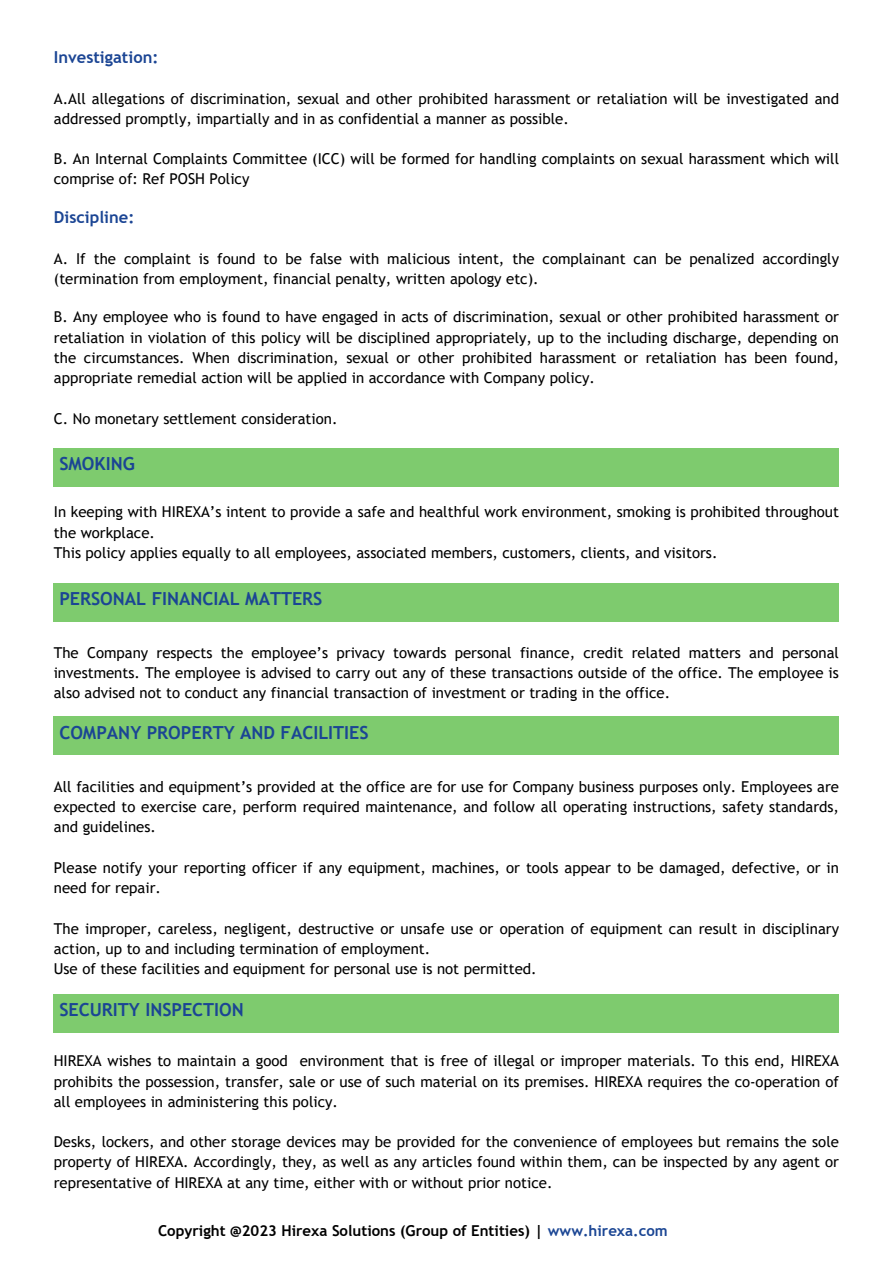
<style>
.page{position:relative;width:893px;height:1264px;background:#fff}
.page>*{position:absolute;margin:0;border:0;box-sizing:border-box;transform-origin:0 0}
.t1{font:700 18px "Trebuchet MS";color:#1b4594}
.t2{font:700 16.5px "Trebuchet MS";color:#1b4594}
.t3{font:15px/20.2px "Trebuchet MS";color:#000}
.t4{font:700 15px "Trebuchet MS";color:#000}
.s1{color:#1b4694}
</style>
<div class="page">
<div style="left:54px;top:448px;width:785px;height:38px;background:#7ecb6e"></div>
<div style="left:54px;top:583px;width:785px;height:38px;background:#7ecb6e"></div>
<div style="left:54px;top:716px;width:785px;height:39px;background:#7ecb6e"></div>
<div style="left:54px;top:994px;width:785px;height:38px;background:#7ecb6e"></div>
<p class="t2" style="left:54px;top:47px;width:106px">Investigation:</p>
<p class="t3" style="left:54px;top:88px;width:786px">A.All allegations of discrimination, sexual and other prohibited harassment or retaliation will be investigated and addressed promptly, impartially and in as confidential a manner as possible.</p>
<p class="t3" style="left:54px;top:149px;width:786px">B. An Internal Complaints Committee (ICC) will be formed for handling complaints on sexual harassment which will comprise of: Ref POSH Policy</p>
<p class="t2" style="left:54px;top:207px;width:82px">Discipline:</p>
<p class="t3" style="left:54px;top:248px;width:786px">A. If the complaint is found to be false with malicious intent, the complainant can be penalized accordingly (termination from employment, financial penalty, written apology etc).</p>
<p class="t3" style="left:54px;top:307px;width:786px;text-align:justify">B. Any employee who is found to have engaged in acts of discrimination, sexual or other prohibited harassment or retaliation in violation of this policy will be disciplined appropriately, up to the including discharge, depending on the circumstances. When discrimination, sexual or other prohibited harassment or retaliation has been found, appropriate remedial action will be applied in accordance with Company policy.</p>
<p class="t3" style="left:54px;top:408px;width:285px">C. No monetary settlement consideration.</p>
<p class="t1" style="left:59px;top:453px;width:77px">SMOKING</p>
<p class="t3" style="left:54px;top:502px;width:786px">In keeping with HIREXA’s intent to provide a safe and healthful work environment, smoking is prohibited throughout the workplace.</p>
<p class="t3" style="left:54px;top:542px;width:665px">This policy applies equally to all employees, associated members, customers, clients, and visitors.</p>
<p class="t1" style="left:59px;top:588px;width:264px">PERSONAL FINANCIAL MATTERS</p>
<p class="t3" style="left:54px;top:642px;width:786px;text-align:justify">The Company respects the employee’s privacy towards personal finance, credit related matters and personal investments. The employee is advised to carry out any of these transactions outside of the office. The employee is also advised not to conduct any financial transaction of investment or trading in the office.</p>
<p class="t1" style="left:59px;top:721px;width:311px">COMPANY PROPERTY AND FACILITIES</p>
<p class="t3" style="left:54px;top:776px;width:786px;text-align:justify">All facilities and equipment’s provided at the office are for use for Company business purposes only. Employees are expected to exercise care, perform required maintenance, and follow all operating instructions, safety standards, and guidelines.</p>
<p class="t3" style="left:54px;top:857px;width:786px">Please notify your reporting officer if any equipment, machines, or tools appear to be damaged, defective, or in need for repair.</p>
<p class="t3" style="left:54px;top:918px;width:786px">The improper, careless, negligent, destructive or unsafe use or operation of equipment can result in disciplinary action, up to and including termination of employment.</p>
<p class="t3" style="left:54px;top:958px;width:484px">Use of these facilities and equipment for personal use is not permitted.</p>
<p class="t1" style="left:59px;top:999px;width:186px">SECURITY INSPECTION</p>
<p class="t3" style="left:54px;top:1050px;width:786px;text-align:justify">HIREXA wishes to maintain a good environment that is free of illegal or improper materials. To this end, HIREXA prohibits the possession, transfer, sale or use of such material on its premises. HIREXA requires the co-operation of all employees in administering this policy.</p>
<p class="t3" style="left:54px;top:1131px;width:786px;text-align:justify">Desks, lockers, and other storage devices may be provided for the convenience of employees but remains the sole property of HIREXA. Accordingly, they, as well as any articles found within them, can be inspected by any agent or representative of HIREXA at any time, either with or without prior notice.</p>
<p class="t4" style="left:158px;top:1221px;width:511px">Copyright @2023 Hirexa Solutions (Group of Entities) | <span class="s1">www.hirexa.com</span></p>
</div>
